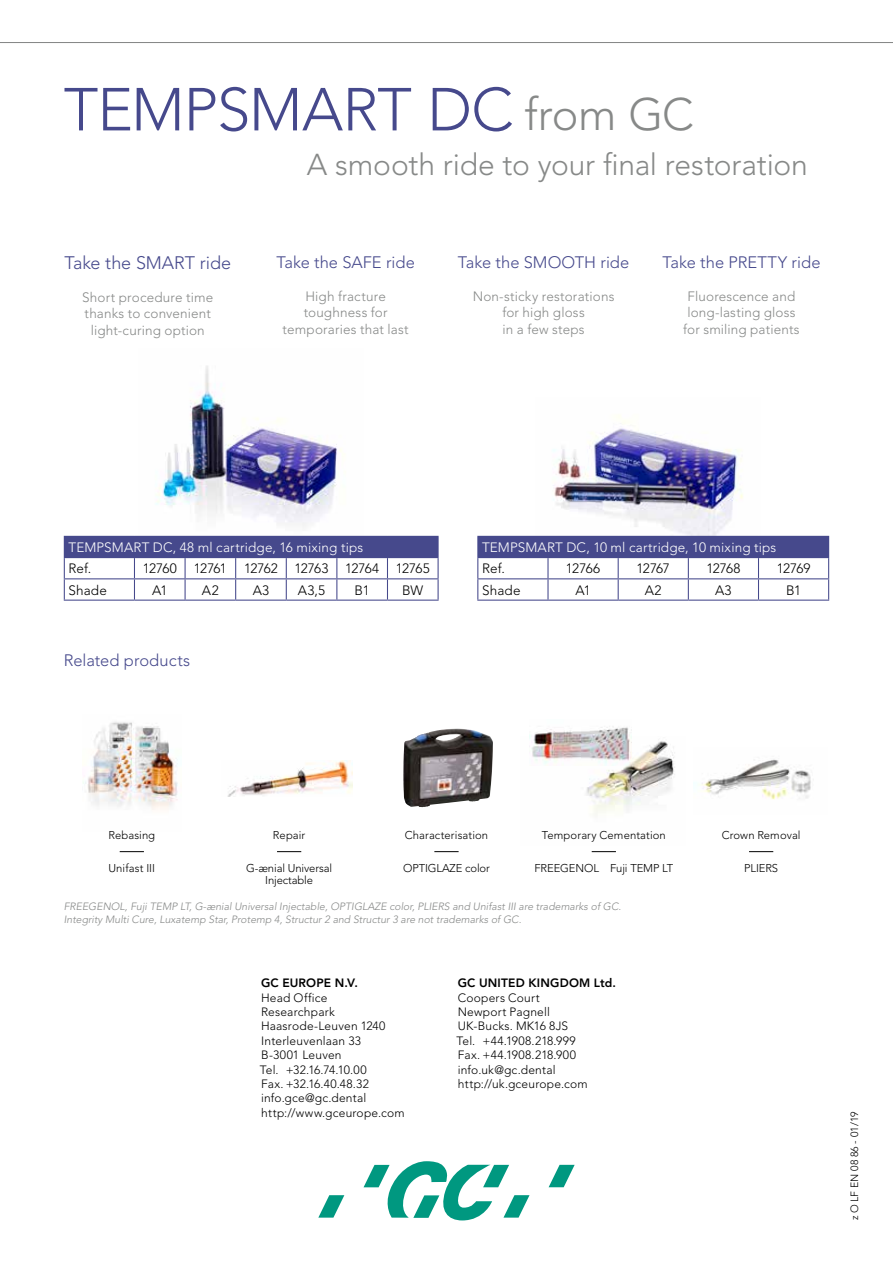
<style>
.page{position:relative;width:893px;height:1263px;background:#fff}
.page>*{position:absolute;margin:0;border:0;box-sizing:border-box;transform-origin:0 0}
.t1{font:300 60px "Avenir LT Std";letter-spacing:-.015em;color:#46498c}
.t2{font:300 30px "Avenir LT Std";letter-spacing:-.005em;color:#878988}
.t3{font:300 18px "Avenir LT Std";letter-spacing:-.005em;color:#46498c}
.t4{font:300 16.5px "Avenir LT Std";color:#46498c}
.t5{font:300 13.5px/16.5px "Avenir LT Std";letter-spacing:.01em;color:#878988;text-align:center}
.t6{font:300 13.5px "Avenir LT Std";letter-spacing:.01em;color:#fff}
.t7{font:300 13.5px "Avenir LT Std";letter-spacing:.005em;color:#000}
.t8{font:300 13.5px "Avenir LT Std";letter-spacing:-.02em;color:#000}
.t9{font:300 12px/14.4px "Avenir LT Std";letter-spacing:.02em;color:#000}
.t10{font:800 12px "Avenir LT Std";letter-spacing:.015em;color:#000}
.t11{font:300 11.25px/12px "Avenir LT Std";color:#000;text-align:center}
.t12{font:italic 300 10.5px/13.5px "Avenir LT Std";color:#878988}
.t13{font:300 10.5px "Avenir LT Std";color:#000}
.s1{font-size:45px;color:#878988}
</style>
<div class="page">
<img style="left:228px;top:760px;width:125px;height:36px">
<img style="left:83px;top:722px;width:95px;height:88px">
<img style="left:693px;top:759px;width:118px;height:41px">
<img style="left:138px;top:366px;width:225px;height:170px">
<img style="left:536px;top:415px;width:225px;height:121px">
<svg style="left:0;top:42px;width:893px;height:1px"></svg>
<svg style="left:549px;top:1165px;width:26px;height:22px"></svg>
<svg style="left:364px;top:1161px;width:165px;height:59px"></svg>
<svg style="left:318px;top:1195px;width:26px;height:22px"></svg>
<img style="left:529px;top:726px;width:101px;height:11px">
<img style="left:529px;top:737px;width:146px;height:79px">
<img style="left:403px;top:729px;width:90px;height:78px">
<div style="left:64px;top:536px;width:374px;height:22px;background:#46498c"></div>
<hr style="left:387px;top:536px;width:52px;height:1px;background:#46498c">
<hr style="left:64px;top:578px;width:70px;height:1px;background:#46498c">
<svg style="left:64px;top:558px;width:1px;height:42px"></svg>
<hr style="left:134px;top:578px;width:51px;height:1px;background:#46498c">
<svg style="left:134px;top:558px;width:1px;height:42px"></svg>
<hr style="left:185px;top:578px;width:51px;height:1px;background:#46498c">
<svg style="left:185px;top:558px;width:1px;height:42px"></svg>
<hr style="left:236px;top:578px;width:50px;height:1px;background:#46498c">
<svg style="left:235px;top:558px;width:1px;height:42px"></svg>
<hr style="left:286px;top:578px;width:51px;height:1px;background:#46498c">
<svg style="left:286px;top:558px;width:1px;height:42px"></svg>
<hr style="left:337px;top:578px;width:50px;height:1px;background:#46498c">
<svg style="left:336px;top:558px;width:1px;height:42px"></svg>
<hr style="left:387px;top:578px;width:52px;height:1px;background:#46498c">
<svg style="left:387px;top:558px;width:1px;height:42px"></svg>
<svg style="left:438px;top:537px;width:1px;height:63px"></svg>
<hr style="left:64px;top:600px;width:70px;height:1px;background:#46498c">
<hr style="left:134px;top:600px;width:51px;height:1px;background:#46498c">
<hr style="left:185px;top:600px;width:51px;height:1px;background:#46498c">
<hr style="left:236px;top:600px;width:50px;height:1px;background:#46498c">
<hr style="left:286px;top:600px;width:51px;height:1px;background:#46498c">
<hr style="left:337px;top:600px;width:50px;height:1px;background:#46498c">
<hr style="left:387px;top:600px;width:52px;height:1px;background:#46498c">
<div style="left:478px;top:536px;width:351px;height:22px;background:#46498c"></div>
<hr style="left:477px;top:536px;width:71px;height:1px;background:#46498c">
<hr style="left:547px;top:558px;width:2px;height:20px;background:#46498c">
<hr style="left:477px;top:578px;width:71px;height:1px;background:#46498c">
<svg style="left:477px;top:537px;width:1px;height:63px"></svg>
<hr style="left:548px;top:578px;width:70px;height:1px;background:#46498c">
<hr style="left:547px;top:579px;width:2px;height:21px;background:#46498c">
<hr style="left:618px;top:578px;width:70px;height:1px;background:#46498c">
<svg style="left:618px;top:558px;width:1px;height:42px"></svg>
<hr style="left:688px;top:578px;width:70px;height:1px;background:#46498c">
<svg style="left:688px;top:558px;width:1px;height:42px"></svg>
<hr style="left:758px;top:578px;width:71px;height:1px;background:#46498c">
<svg style="left:758px;top:558px;width:1px;height:42px"></svg>
<svg style="left:828px;top:558px;width:1px;height:42px"></svg>
<hr style="left:477px;top:600px;width:71px;height:1px;background:#46498c">
<hr style="left:548px;top:600px;width:70px;height:1px;background:#46498c">
<hr style="left:618px;top:600px;width:70px;height:1px;background:#46498c">
<hr style="left:688px;top:600px;width:70px;height:1px;background:#46498c">
<hr style="left:758px;top:600px;width:71px;height:1px;background:#46498c">
<svg style="left:120px;top:851px;width:24px;height:1px"></svg>
<svg style="left:277px;top:851px;width:24px;height:1px"></svg>
<svg style="left:749px;top:851px;width:24px;height:1px"></svg>
<svg style="left:434px;top:851px;width:25px;height:1px"></svg>
<svg style="left:592px;top:851px;width:24px;height:1px"></svg>
<h1 class="t1" style="left:64px;top:74px;width:632px">TEMPSMART DC <span class="s1">from GC</span></h1>
<h2 class="t2" style="left:307px;top:147px;width:503px">A smooth ride to your final restoration</h2>
<h3 class="t3" style="left:64px;top:252px;width:168px">Take the SMART ride</h3>
<p class="t5" style="left:82px;top:289px;width:133px">Short procedure time thanks to convenient light-curing option</p>
<h3 class="t4" style="left:276px;top:252px;width:140px">Take the SAFE ride</h3>
<p class="t5" style="left:283px;top:288px;width:128px">High fracture toughness for temporaries that last</p>
<h3 class="t4" style="left:458px;top:252px;width:173px">Take the SMOOTH ride</h3>
<p class="t5" style="left:473px;top:288px;width:143px">Non-sticky restorations for high gloss<br>in a few steps</p>
<h3 class="t4" style="left:662px;top:252px;width:160px">Take the PRETTY ride</h3>
<p class="t5" style="left:683px;top:288px;width:118px">Fluorescence and long-lasting gloss for smiling patients</p>
<p class="t6" style="left:69px;top:539px;width:296px">TEMPSMART DC, 48 ml cartridge, 16 mixing tips</p>
<p class="t7" style="left:69px;top:561px;width:24px">Ref.</p>
<p class="t7" style="left:143px;top:561px;width:36px">12760</p>
<p class="t7" style="left:194px;top:561px;width:34px">12761</p>
<p class="t8" style="left:244px;top:561px;width:187px">12762 12763 12764 12765</p>
<p class="t7" style="left:69px;top:582px;width:40px">Shade</p>
<p class="t7" style="left:152px;top:582px;width:17px">A1</p>
<p class="t7" style="left:202px;top:582px;width:18px">A2</p>
<p class="t7" style="left:253px;top:582px;width:18px">A3</p>
<p class="t7" style="left:298px;top:582px;width:29px">A3,5</p>
<p class="t7" style="left:355px;top:582px;width:17px">B1</p>
<p class="t7" style="left:402px;top:582px;width:23px">BW</p>
<h3 class="t4" style="left:64px;top:650px;width:128px">Related products</h3>
<p class="t6" style="left:482px;top:539px;width:296px">TEMPSMART DC, 10 ml cartridge, 10 mixing tips</p>
<p class="t7" style="left:482px;top:561px;width:24px">Ref.</p>
<p class="t7" style="left:566px;top:561px;width:36px">12766</p>
<p class="t7" style="left:637px;top:561px;width:35px">12767</p>
<p class="t7" style="left:706px;top:561px;width:36px">12768</p>
<p class="t7" style="left:777px;top:561px;width:35px">12769</p>
<p class="t7" style="left:482px;top:582px;width:40px">Shade</p>
<p class="t7" style="left:575px;top:582px;width:17px">A1</p>
<p class="t7" style="left:645px;top:582px;width:18px">A2</p>
<p class="t7" style="left:715px;top:582px;width:18px">A3</p>
<p class="t7" style="left:786px;top:582px;width:17px">B1</p>
<p class="t11" style="left:108px;top:829px;width:48px">Rebasing</p>
<p class="t11" style="left:273px;top:829px;width:34px">Repair</p>
<p class="t11" style="left:405px;top:829px;width:85px">Characterisation</p>
<p class="t11" style="left:542px;top:829px;width:126px">Temporary Cementation</p>
<p class="t11" style="left:108px;top:862px;width:48px">Unifast III</p>
<p class="t11" style="left:246px;top:862px;width:87px">G-ænial Universal<br>Injectable</p>
<p class="t11" style="left:403px;top:862px;width:88px">OPTIGLAZE color</p>
<p class="t11" style="left:534px;top:862px;width:140px">FREEGENOL Fuji TEMP LT</p>
<p class="t12" style="left:64px;top:900px;width:559px">FREEGENOL, Fuji TEMP LT, G-ænial Universal Injectable, OPTIGLAZE color, PLIERS and Unifast III are trademarks of GC.<br>Integrity Multi Cure, Luxatemp Star, Protemp 4, Structur 2 and Structur 3 are not trademarks of GC.</p>
<p class="t10" style="left:261px;top:976px;width:98px">GC EUROPE N.V.</p>
<p class="t9" style="left:260px;top:990px;width:147px">Head Office<br>Researchpark<br>Haasrode-Leuven 1240<br>Interleuvenlaan 33<br>B-3001 Leuven<br>Tel. +32.16.74.10.00<br>Fax. +32.16.40.48.32 info.gce@gc.dental http://www.gceurope.com</p>
<p class="t10" style="left:458px;top:976px;width:160px">GC UNITED KINGDOM Ltd.</p>
<p class="t9" style="left:456px;top:990px;width:133px">Coopers Court<br>Newport Pagnell<br>UK-Bucks. MK16 8JS<br>Tel. +44.1908.218.999<br>Fax. +44.1908.218.900 info.uk@gc.dental http://uk.gceurope.com</p>
<p class="t11" style="left:722px;top:829px;width:80px">Crown Removal</p>
<p class="t11" style="left:744px;top:862px;width:36px">PLIERS</p>
<p class="t13" style="left:848px;top:1220px;width:110px;rotate:-90deg">z O LF EN 08 86 - 01/19</p>
</div>
